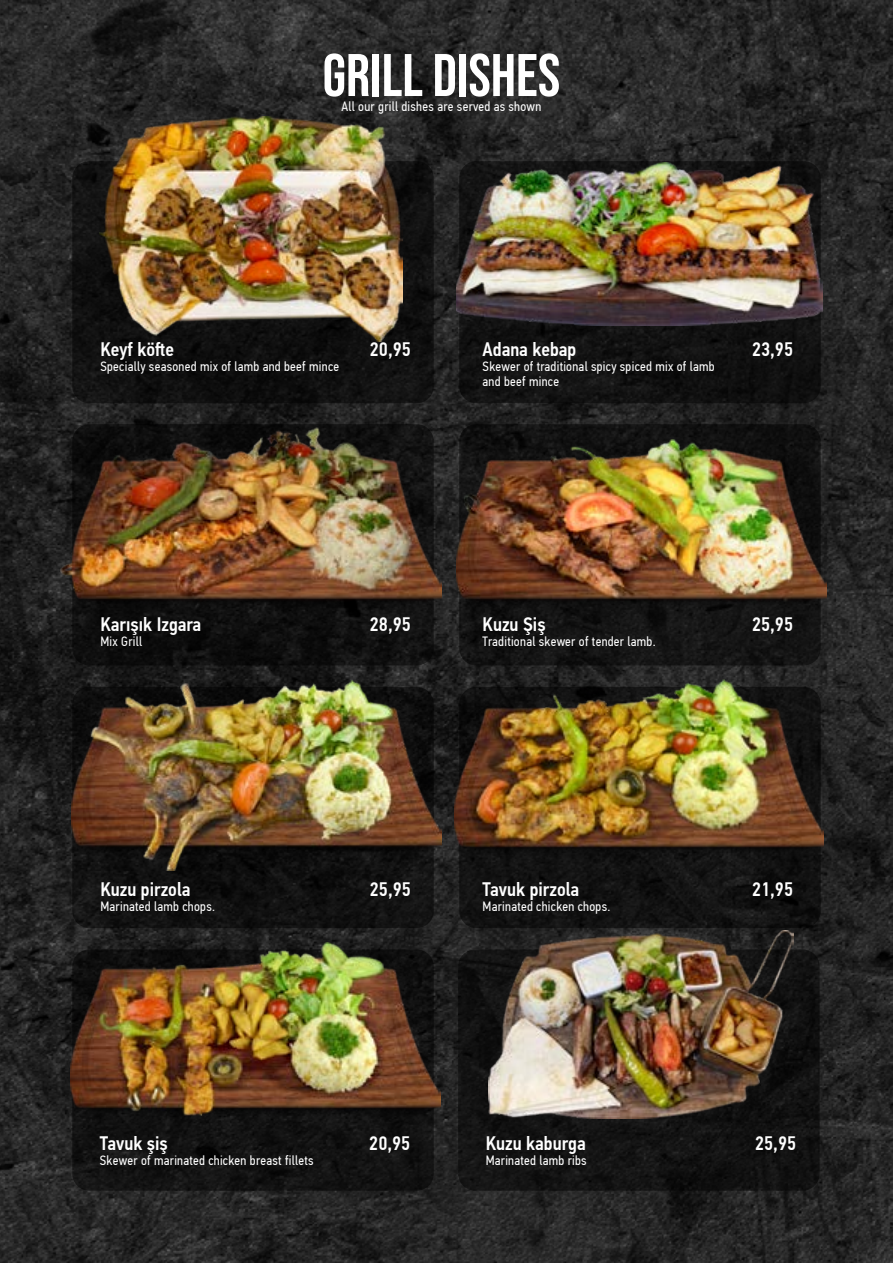
<style>
.page{position:relative;width:893px;height:1263px;background:#fff}
.page>*{position:absolute;margin:0;border:0;box-sizing:border-box;transform-origin:0 0}
.t1{font:60px "Bebas Neue";color:#fff}
.t2{font:500 19.5px "PF Din Text Cond Pro";color:#fff}
.t3{font:13.5px/15px "PF Din Text Cond Pro";letter-spacing:.02em;color:#fff}
</style>
<div class="page">
<img style="left:0;top:0;width:893px;height:1263px">
<div style="left:72px;top:161px;width:362px;height:242px;background:#101010;border-radius:17px"></div>
<div style="left:459px;top:161px;width:362px;height:242px;background:#111;border-radius:17px"></div>
<div style="left:72px;top:424px;width:362px;height:241px;background:#0e0e0e;border-radius:17px"></div>
<div style="left:459px;top:424px;width:362px;height:241px;background:#131313;border-radius:17px"></div>
<div style="left:72px;top:687px;width:362px;height:241px;background:#111;border-radius:17px"></div>
<div style="left:459px;top:687px;width:362px;height:241px;background:#121212;border-radius:17px"></div>
<div style="left:72px;top:949px;width:362px;height:242px;background:#121212;border-radius:17px"></div>
<div style="left:458px;top:949px;width:362px;height:242px;background:#121212;border-radius:17px"></div>
<img style="left:60px;top:424px;width:381px;height:184px">
<img style="left:72px;top:680px;width:369px;height:190px">
<img style="left:456px;top:163px;width:367px;height:163px">
<img style="left:456px;top:439px;width:370px;height:169px">
<img style="left:454px;top:679px;width:370px;height:176px">
<img style="left:99px;top:116px;width:303px;height:225px">
<img style="left:71px;top:943px;width:369px;height:173px">
<img style="left:489px;top:930px;width:305px;height:188px">
<h1 class="t1" style="left:323px;top:41px;width:239px">GRILL DISHES</h1>
<p class="t3" style="left:341px;top:99px;width:201px">All our grill dishes are served as shown</p>
<h2 class="t2" style="left:100px;top:337px;width:75px">Keyf köfte</h2>
<h2 class="t2" style="left:370px;top:337px;width:43px">20,95</h2>
<p class="t3" style="left:100px;top:359px;width:240px">Specially seasoned mix of lamb and beef mince</p>
<h2 class="t2" style="left:483px;top:337px;width:95px">Adana kebap</h2>
<h2 class="t2" style="left:752px;top:337px;width:43px">23,95</h2>
<p class="t3" style="left:483px;top:359px;width:234px">Skewer of traditional spicy spiced mix of lamb and beef mince</p>
<h2 class="t2" style="left:100px;top:613px;width:102px">Karışık Izgara</h2>
<h2 class="t2" style="left:370px;top:613px;width:43px">28,95</h2>
<p class="t3" style="left:100px;top:634px;width:43px">Mix Grill</p>
<h2 class="t2" style="left:483px;top:613px;width:64px">Kuzu Şiş</h2>
<h2 class="t2" style="left:752px;top:613px;width:43px">25,95</h2>
<p class="t3" style="left:483px;top:634px;width:175px">Traditional skewer of tender lamb.</p>
<h2 class="t2" style="left:100px;top:877px;width:91px">Kuzu pirzola</h2>
<h2 class="t2" style="left:370px;top:877px;width:43px">25,95</h2>
<p class="t3" style="left:100px;top:898px;width:116px">Marinated lamb chops.</p>
<h2 class="t2" style="left:483px;top:877px;width:98px">Tavuk pirzola</h2>
<h2 class="t2" style="left:752px;top:877px;width:43px">21,95</h2>
<p class="t3" style="left:483px;top:898px;width:129px">Marinated chicken chops.</p>
<h2 class="t2" style="left:100px;top:1131px;width:69px">Tavuk şiş</h2>
<h2 class="t2" style="left:369px;top:1131px;width:43px">20,95</h2>
<p class="t3" style="left:100px;top:1152px;width:215px">Skewer of marinated chicken breast fillets</p>
<h2 class="t2" style="left:486px;top:1131px;width:102px">Kuzu kaburga</h2>
<h2 class="t2" style="left:755px;top:1131px;width:43px">25,95</h2>
<p class="t3" style="left:486px;top:1152px;width:102px">Marinated lamb ribs</p>
</div>
